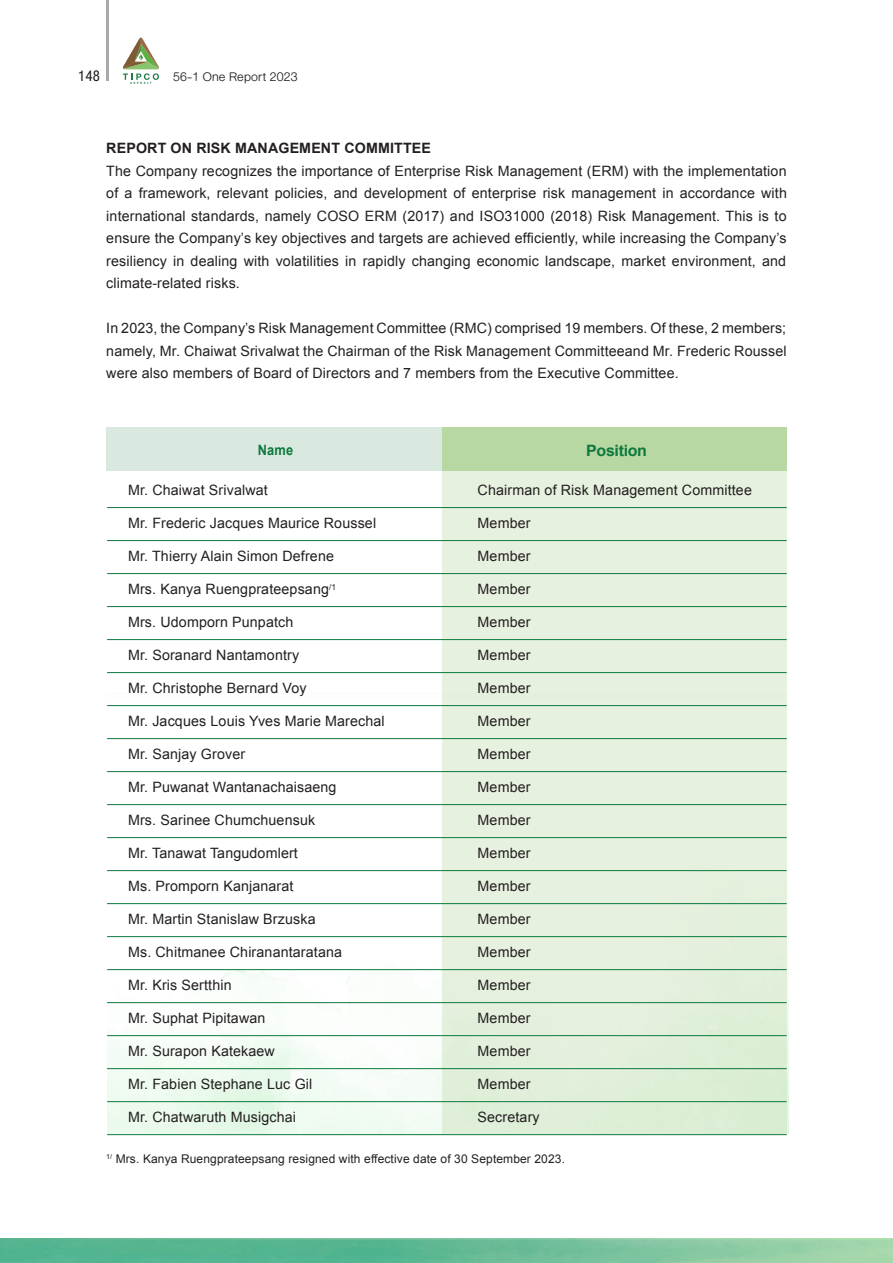
<style>
.page{position:relative;width:893px;height:1263px;background:#fff}
.page>*{position:absolute;margin:0;border:0;box-sizing:border-box;transform-origin:0 0}
.t1{font:condensed 21px "DB Heavent";color:#231f20}
.t2{font:300 18px "DB Heaventt";letter-spacing:.01em;color:#231f20}
.t3{font:700 15.6px "Arial";letter-spacing:-.02em;color:#0d793d}
.t4{font:14.25px/22.5px "Arial";letter-spacing:.01em;color:#231f20;text-align:justify}
.t5{font:700 14.25px "Arial";letter-spacing:.01em;color:#231f20}
.t6{font:700 14.25px "Arial";color:#0d793d;scale:.9 1}
.t7{font:12px "Arial";letter-spacing:.01em;color:#231f20}
</style>
<div class="page">
<div style="left:106px;top:427px;width:681px;height:44px;background:#d9e9e0"></div>
<div style="left:442px;top:427px;width:345px;height:708px;background:#e6f1df"></div>
<div style="left:442px;top:427px;width:345px;height:44px;background:#b8d8a3"></div>
<hr style="left:107px;top:507px;width:680px;height:1px;background:#0d793d">
<hr style="left:107px;top:540px;width:680px;height:1px;background:#0d793d">
<hr style="left:107px;top:573px;width:680px;height:1px;background:#0d793d">
<hr style="left:107px;top:606px;width:680px;height:1px;background:#0d793d">
<hr style="left:107px;top:639px;width:680px;height:1px;background:#0d793d">
<hr style="left:107px;top:672px;width:680px;height:1px;background:#0d793d">
<hr style="left:107px;top:705px;width:680px;height:1px;background:#0d793d">
<hr style="left:107px;top:738px;width:680px;height:1px;background:#0d793d">
<hr style="left:107px;top:771px;width:680px;height:1px;background:#0d793d">
<hr style="left:107px;top:804px;width:680px;height:1px;background:#0d793d">
<hr style="left:107px;top:837px;width:680px;height:1px;background:#0d793d">
<hr style="left:107px;top:870px;width:680px;height:1px;background:#0d793d">
<hr style="left:107px;top:903px;width:680px;height:1px;background:#0d793d">
<hr style="left:107px;top:936px;width:680px;height:1px;background:#0d793d">
<hr style="left:107px;top:969px;width:680px;height:1px;background:#0d793d">
<hr style="left:107px;top:1002px;width:680px;height:1px;background:#0d793d">
<hr style="left:107px;top:1035px;width:680px;height:1px;background:#0d793d">
<hr style="left:107px;top:1068px;width:680px;height:1px;background:#0d793d">
<hr style="left:107px;top:1101px;width:680px;height:1px;background:#0d793d">
<hr style="left:107px;top:1134px;width:680px;height:1px;background:#0d793d">
<svg style="left:0;top:1238px;width:893px;height:25px;background:#6ebe99"></svg>
<svg style="left:122px;top:37px;width:37px;height:47px"></svg>
<hr style="left:106px;top:0;width:3px;height:81px;background:#a8a9ad">
<h1 class="t1" style="left:78px;top:64px;width:23px">148</h1>
<p class="t2" style="left:173px;top:67px;width:126px">56-1 One Report 2023</p>
<p class="t5" style="left:106px;top:139px;width:326px">REPORT ON RISK MANAGEMENT COMMITTEE</p>
<p class="t4" style="left:106px;top:159px;width:682px">The Company recognizes the importance of Enterprise Risk Management (ERM) with the implementation of a framework, relevant policies, and development of enterprise risk management in accordance with international standards, namely COSO ERM (2017) and ISO31000 (2018) Risk Management. This is to ensure the Company’s key objectives and targets are achieved efficiently, while increasing the Company’s resiliency in dealing with volatilities in rapidly changing economic landscape, market environment, and climate-related risks.</p>
<p class="t4" style="left:106px;top:317px;width:682px">In 2023, the Company’s Risk Management Committee (RMC) comprised 19 members. Of these, 2 members; namely, Mr. Chaiwat Srivalwat the Chairman of the Risk Management Committeeand Mr. Frederic Roussel were also members of Board of Directors and 7 members from the Executive Committee.</p>
<p class="t6" style="left:258px;top:440px;width:41px">Name</p>
<p class="t3" style="left:586px;top:440px;width:62px">Position</p>
<p class="t4" style="left:128px;top:479px;width:141px">Mr. Chaiwat Srivalwat</p>
<p class="t4" style="left:478px;top:479px;width:276px">Chairman of Risk Management Committee</p>
<p class="t4" style="left:128px;top:512px;width:250px">Mr. Frederic Jacques Maurice Roussel</p>
<p class="t4" style="left:478px;top:512px;width:54px">Member</p>
<p class="t4" style="left:128px;top:545px;width:207px">Mr. Thierry Alain Simon Defrene</p>
<p class="t4" style="left:478px;top:545px;width:54px">Member</p>
<p class="t4" style="left:128px;top:578px;width:210px">Mrs. Kanya Ruengprateepsang<sup>/1</sup></p>
<p class="t4" style="left:478px;top:578px;width:54px">Member</p>
<p class="t4" style="left:128px;top:611px;width:167px">Mrs. Udomporn Punpatch</p>
<p class="t4" style="left:478px;top:611px;width:54px">Member</p>
<p class="t4" style="left:128px;top:644px;width:173px">Mr. Soranard Nantamontry</p>
<p class="t4" style="left:478px;top:644px;width:54px">Member</p>
<p class="t4" style="left:128px;top:677px;width:180px">Mr. Christophe Bernard Voy</p>
<p class="t4" style="left:478px;top:677px;width:54px">Member</p>
<p class="t4" style="left:128px;top:710px;width:258px">Mr. Jacques Louis Yves Marie Marechal</p>
<p class="t4" style="left:478px;top:710px;width:54px">Member</p>
<p class="t4" style="left:128px;top:743px;width:119px">Mr. Sanjay Grover</p>
<p class="t4" style="left:478px;top:743px;width:54px">Member</p>
<p class="t4" style="left:128px;top:776px;width:210px">Mr. Puwanat Wantanachaisaeng</p>
<p class="t4" style="left:478px;top:776px;width:54px">Member</p>
<p class="t4" style="left:128px;top:809px;width:189px">Mrs. Sarinee Chumchuensuk</p>
<p class="t4" style="left:478px;top:809px;width:54px">Member</p>
<p class="t4" style="left:128px;top:842px;width:171px">Mr. Tanawat Tangudomlert</p>
<p class="t4" style="left:478px;top:842px;width:54px">Member</p>
<p class="t4" style="left:128px;top:875px;width:167px">Ms. Promporn Kanjanarat</p>
<p class="t4" style="left:478px;top:875px;width:54px">Member</p>
<p class="t4" style="left:128px;top:908px;width:189px">Mr. Martin Stanislaw Brzuska</p>
<p class="t4" style="left:478px;top:908px;width:54px">Member</p>
<p class="t4" style="left:128px;top:941px;width:216px">Ms. Chitmanee Chiranantaratana</p>
<p class="t4" style="left:478px;top:941px;width:54px">Member</p>
<p class="t4" style="left:128px;top:974px;width:105px">Mr. Kris Sertthin</p>
<p class="t4" style="left:478px;top:974px;width:54px">Member</p>
<p class="t4" style="left:128px;top:1007px;width:139px">Mr. Suphat Pipitawan</p>
<p class="t4" style="left:478px;top:1007px;width:54px">Member</p>
<p class="t4" style="left:128px;top:1040px;width:148px">Mr. Surapon Katekaew</p>
<p class="t4" style="left:478px;top:1040px;width:54px">Member</p>
<p class="t4" style="left:128px;top:1073px;width:186px">Mr. Fabien Stephane Luc Gil</p>
<p class="t4" style="left:478px;top:1073px;width:54px">Member</p>
<p class="t4" style="left:128px;top:1106px;width:169px">Mr. Chatwaruth Musigchai</p>
<p class="t4" style="left:478px;top:1106px;width:64px">Secretary</p>
<p class="t7" style="left:106px;top:1151px;width:460px"><sup>1/</sup> Mrs. Kanya Ruengprateepsang resigned with effective date of 30 September 2023.</p>
</div>
